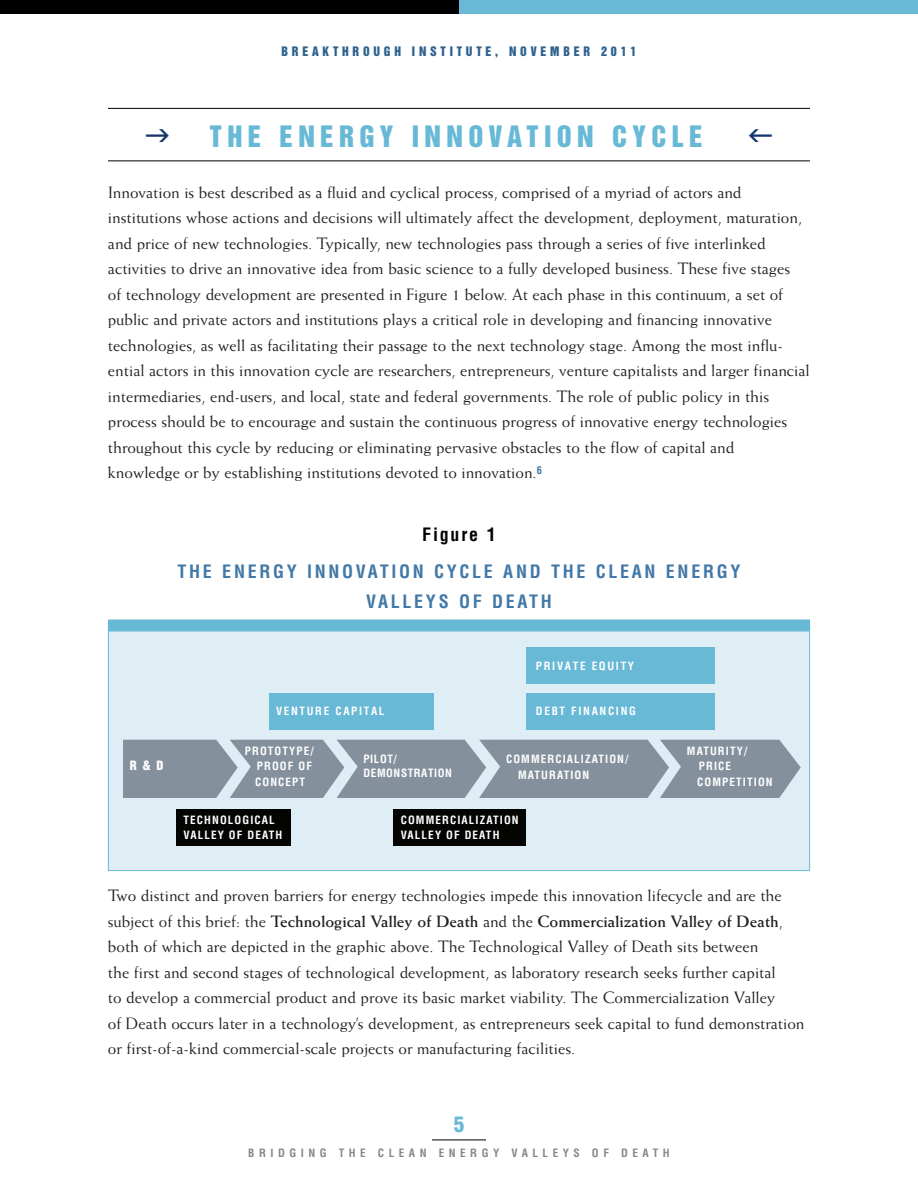
<style>
.page{position:relative;width:918px;height:1188px;background:#fff}
.page>*{position:absolute;margin:0;border:0;box-sizing:border-box;transform-origin:0 0}
.t1{font:27px "Helvetica Inserat";letter-spacing:.2em;color:#68b9d6}
.t2{font:900 condensed 21px "Helvetica";color:#68b9d6}
.t3{font:700 condensed 18px/30.3px "Helvetica";letter-spacing:.15em;color:#4178a7;text-align:center}
.t4{font:700 condensed 18px "Helvetica";letter-spacing:.1em;color:#000}
.t5{font:16.5px/25.5px "Weiss";color:#231f20}
.t6{font:900 condensed 12.6px "Helvetica";color:#fff}
.t7{font:12px "Helvetica Inserat";letter-spacing:.315em;color:#2e628f}
.t8{font:700 condensed 11.25px "Helvetica";letter-spacing:.4em;color:#85888a}
.t9{font:700 condensed 11.1px/15.3px "Helvetica";letter-spacing:.1em;color:#fff}
.t10{font:700 condensed 11.1px "Helvetica";letter-spacing:.15em;color:#fff}
.t11{font:700 condensed 11.1px/13.4px "Helvetica";letter-spacing:.05em;color:#fff}
.s1{font-weight:700}
</style>
<div class="page">
<hr style="left:108px;top:108px;width:702px;height:1px;background:#000">
<hr style="left:108px;top:160px;width:702px;height:1px;background:#000">
<hr style="left:432px;top:1140px;width:54px;height:1px;background:#000">
<div style="left:0;top:0;width:459px;height:14px;background:#000"></div>
<div style="left:459px;top:0;width:459px;height:14px;background:#68b9d6"></div>
<div style="left:109px;top:625px;width:700px;height:245px;background:#dfeef4"></div>
<div style="left:177px;top:809px;width:114px;height:37px;background:#040503"></div>
<div style="left:394px;top:809px;width:132px;height:37px;background:#040503"></div>
<div style="left:526px;top:693px;width:188px;height:37px;background:#68b9d6"></div>
<div style="left:269px;top:693px;width:165px;height:37px;background:#68b9d6"></div>
<div style="left:526px;top:647px;width:188px;height:37px;background:#68b9d6"></div>
<svg style="left:123px;top:740px;width:678px;height:58px;background:#8c99a5"></svg>
<div style="left:108px;top:620px;width:702px;height:12px;background:#68b9d6"></div>
<p class="t7" style="left:281px;top:47px;width:357px">BREAKTHROUGH INSTITUTE, NOVEMBER 2011</p>
<h1 class="t1" style="left:210px;top:125px;width:494px">THE ENERGY INNOVATION CYCLE</h1>
<p class="t5" style="left:108px;top:181px;width:703px">Innovation is best described as a fluid and cyclical process, comprised of a myriad of actors and institutions whose actions and decisions will ultimately affect the development, deployment, maturation, and price of new technologies. Typically, new technologies pass through a series of five interlinked activities to drive an innovative idea from basic science to a fully developed business. These five stages<br>of technology development are presented in Figure 1 below. At each phase in this continuum, a set of public and private actors and institutions plays a critical role in developing and financing innovative technologies, as well as facilitating their passage to the next technology stage. Among the most influ&shy;ential actors in this innovation cycle are researchers, entrepreneurs, venture capitalists and larger financial intermediaries, end-users, and local, state and federal governments. The role of public policy in this process should be to encourage and sustain the continuous progress of innovative energy technologies throughout this cycle by reducing or eliminating pervasive obstacles to the flow of capital and knowledge or by establishing institutions devoted to innovation.<sup>6</sup></p>
<p class="t4" style="left:422px;top:527px;width:75px">Figure 1</p>
<p class="t3" style="left:178px;top:557px;width:564px">THE ENERGY INNOVATION CYCLE AND THE CLEAN ENERGY<br>VALLEYS OF DEATH</p>
<p class="t10" style="left:536px;top:662px;width:100px">PRIVATE EQUITY</p>
<p class="t6" style="left:130px;top:758px;width:35px">R &amp; D</p>
<p class="t10" style="left:276px;top:707px;width:110px">VENTURE CAPITAL</p>
<p class="t10" style="left:536px;top:707px;width:102px">DEBT FINANCING</p>
<p class="t9" style="left:255px;top:744px;width:60px;text-indent:-10px">PROTOTYPE/<br>PROOF OF<br>CONCEPT</p>
<p class="t11" style="left:364px;top:754px;width:90px">PILOT/<br>DEMONSTRATION</p>
<p class="t9" style="left:518px;top:753px;width:112px;text-indent:-12px">COMMERCIALIZATION/<br>MATURATION</p>
<p class="t9" style="left:697px;top:744px;width:77px;text-indent:-10px">MATURITY/<br>PRICE<br>COMPETITION</p>
<p class="t9" style="left:184px;top:813px;width:100px">TECHNOLOGICAL<br>VALLEY OF DEATH</p>
<p class="t9" style="left:401px;top:813px;width:120px">COMMERCIALIZATION<br>VALLEY OF DEATH</p>
<p class="t5" style="left:108px;top:884px;width:698px">Two distinct and proven barriers for energy technologies impede this innovation lifecycle and are the subject of this brief: the <span class="s1">Technological Valley of Death</span> and the <span class="s1">Commercialization Valley of Death</span>, both of which are depicted in the graphic above. The Technological Valley of Death sits between<br>the first and second stages of technological development, as laboratory research seeks further capital<br>to develop a commercial product and prove its basic market viability. The Commercialization Valley<br>of Death occurs later in a technology’s development, as entrepreneurs seek capital to fund demonstration or first-of-a-kind commercial-scale projects or manufacturing facilities.</p>
<p class="t2" style="left:454px;top:1112px;width:12px">5</p>
<p class="t8" style="left:248px;top:1148px;width:423px">BRIDGING THE CLEAN ENERGY VALLEYS OF DEATH</p>
</div>
